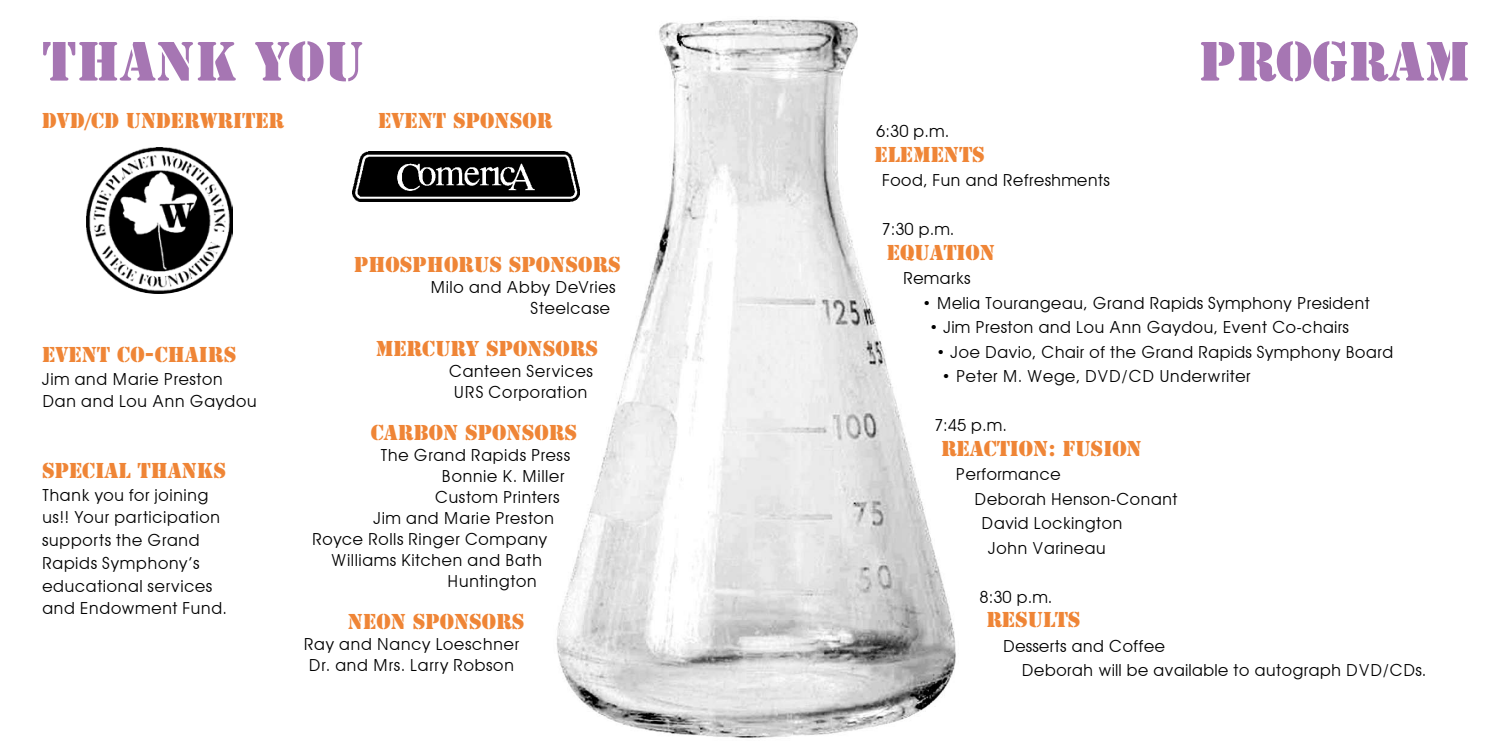
<style>
.page{position:relative;width:1512px;height:756px;background:#fff}
.page>*{position:absolute;margin:0;border:0;box-sizing:border-box;transform-origin:0 0}
.t1{font:51.62px "Stencil Std";color:#a676b3}
.t2{font:20.12px "Stencil Std";color:#ef8536}
.t3{font:16.62px/22.8px "Avant Garde";color:#000}
.t4{font:16.62px "Avant Garde";letter-spacing:.02em;color:#000}
</style>
<div class="page">
<img style="left:554px;top:19px;width:402px;height:719px">
<img style="left:353px;top:151px;width:227px;height:50px">
<img style="left:86px;top:148px;width:147px;height:145px">
<h1 class="t1" style="left:42px;top:28px;width:323px">THANK YOU</h1>
<h1 class="t1" style="left:1199px;top:28px;width:272px">PROGRAM</h1>
<p class="t2" style="left:42px;top:108px;width:244px">DVD/CD UNDERWRITER</p>
<p class="t2" style="left:378px;top:107px;width:176px">EVENT SPONSOR</p>
<p class="t2" style="left:42px;top:341px;width:196px">EVENT CO-CHAIRS</p>
<p class="t3" style="left:42px;top:367px;width:217px">Jim and Marie Preston<br>Dan and Lou Ann Gaydou</p>
<p class="t2" style="left:42px;top:457px;width:186px">SPECIAL THANKS</p>
<p class="t3" style="left:42px;top:483px;width:187px">Thank you for joining us!! Your participation supports the Grand<br>Rapids Symphony’s educational services and Endowment Fund.</p>
<p class="t2" style="left:354px;top:252px;width:268px">PHOSPHORUS SPONSORS</p>
<p class="t3" style="left:530px;top:277px;width:87px;line-height:21px;text-indent:-100px">Milo and Abby DeVries<br>Steelcase</p>
<p class="t2" style="left:376px;top:336px;width:224px">MERCURY SPONSORS</p>
<p class="t3" style="left:449px;top:361px;width:146px;line-height:21px">Canteen Services<br>URS Corporation</p>
<p class="t2" style="left:371px;top:420px;width:208px">CARBON SPONSORS</p>
<p class="t3" style="left:381px;top:444px;width:191px">The Grand Rapids Press</p>
<p class="t4" style="left:442px;top:466px;width:125px">Bonnie K. Miller</p>
<p class="t3" style="left:435px;top:486px;width:126px">Custom Printers</p>
<p class="t3" style="left:373px;top:507px;width:183px">Jim and Marie Preston</p>
<p class="t3" style="left:312px;top:528px;width:237px">Royce Rolls Ringer Company</p>
<p class="t3" style="left:331px;top:549px;width:213px">Williams Kitchen and Bath</p>
<p class="t3" style="left:447px;top:570px;width:91px">Huntington</p>
<p class="t2" style="left:348px;top:609px;width:178px">NEON SPONSORS</p>
<p class="t3" style="left:304px;top:634px;width:217px;line-height:21px">Ray and Nancy Loeschner<br>Dr. and Mrs. Larry Robson</p>
<p class="t3" style="left:876px;top:120px;width:74px">6:30 p.m.</p>
<p class="t2" style="left:875px;top:141px;width:112px">ELEMENTS</p>
<p class="t3" style="left:882px;top:169px;width:229px">Food, Fun and Refreshments</p>
<p class="t3" style="left:882px;top:218px;width:74px">7:30 p.m.</p>
<p class="t2" style="left:887px;top:239px;width:110px">EQUATION</p>
<p class="t3" style="left:903px;top:267px;width:69px">Remarks</p>
<p class="t3" style="left:922px;top:291px;width:450px">• Melia Tourangeau, Grand Rapids Symphony President</p>
<p class="t3" style="left:929px;top:316px;width:422px">• Jim Preston and Lou Ann Gaydou, Event Co-chairs</p>
<p class="t3" style="left:936px;top:340px;width:459px">• Joe Davio, Chair of the Grand Rapids Symphony Board</p>
<p class="t3" style="left:941px;top:365px;width:311px">• Peter M. Wege, DVD/CD Underwriter</p>
<p class="t3" style="left:934px;top:414px;width:74px">7:45 p.m.</p>
<p class="t2" style="left:941px;top:435px;width:202px">REACTION: FUSION</p>
<p class="t3" style="left:956px;top:463px;width:107px">Performance</p>
<p class="t3" style="left:974px;top:487px;width:205px">Deborah Henson-Conant</p>
<p class="t3" style="left:981px;top:512px;width:143px">David Lockington</p>
<p class="t3" style="left:988px;top:536px;width:119px">John Varineau</p>
<p class="t3" style="left:980px;top:585px;width:74px">8:30 p.m.</p>
<p class="t2" style="left:987px;top:607px;width:96px">RESULTS</p>
<p class="t3" style="left:1022px;top:633px;width:407px;line-height:24.5px;text-indent:-19px">Desserts and Coffee<br>Deborah will be available to autograph DVD/CDs.</p>
</div>
